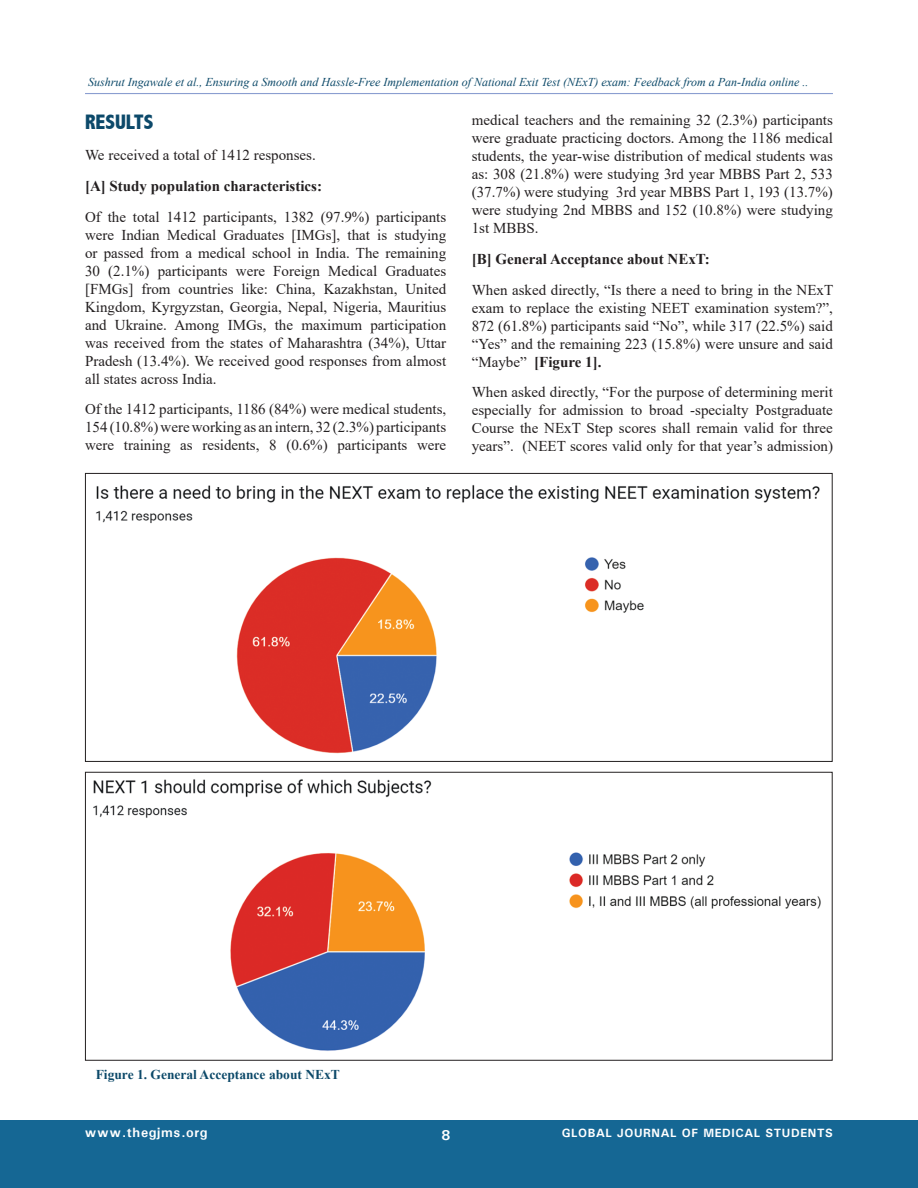
<style>
.page{position:relative;width:918px;height:1188px;background:#fff}
.page>*{position:absolute;margin:0;border:0;box-sizing:border-box;transform-origin:0 0}
.Head_1{font:800 condensed 21px "Abadi";color:#0c496a}
.J_Para_2{font:15px/18px "Times New Roman";color:#231f20;text-align:justify}
.J_Para_2-2{font:700 15px "Times New Roman";color:#231f20}
.t1{font:700 14.25px "Univers";color:#fff}
.t2{font:700 13.5px "Times New Roman";color:#0c4969}
.t3{font:700 13.5px "Univers";letter-spacing:.05em;color:#fff}
.t4{font:italic 12px "Times New Roman";color:#0c4969}
.t5{font:700 12px "Univers";letter-spacing:.05em;color:#fff}
.s1{font-weight:700}
</style>
<div class="page">
<div style="left:0;top:1121px;width:918px;height:67px;background:#156794"></div>
<hr style="left:85px;top:93px;width:748px;height:1px;background:#8b9ed0">
<img style="left:96px;top:485px;width:724px;height:269px">
<img style="left:93px;top:779px;width:728px;height:272px">
<p class="t4" style="left:88px;top:74px;width:722px">Sushrut Ingawale et al., Ensuring a Smooth and Hassle-Free Implementation of National Exit Test (NExT) exam: Feedback from a Pan-India online ..</p>
<p class="Head_1" style="left:85px;top:110px;width:70px">RESULTS</p>
<p class="J_Para_2" style="left:85px;top:146px;width:232px">We received a total of 1412 responses.</p>
<p class="J_Para_2-2" style="left:85px;top:175px;width:239px">[A] Study population characteristics:</p>
<p class="J_Para_2" style="left:85px;top:207px;width:363px">Of the total 1412 participants, 1382 (97.9%) participants were Indian Medical Graduates [IMGs], that is studying or passed from a medical school in India. The remaining 30 (2.1%) participants were Foreign Medical Graduates [FMGs] from countries like: China, Kazakhstan, United Kingdom, Kyrgyzstan, Georgia, Nepal, Nigeria, Mauritius and Ukraine. Among IMGs, the maximum participation was received from the states of Maharashtra (34%), Uttar Pradesh (13.4%). We received good responses from almost all states across India.</p>
<p class="J_Para_2" style="left:85px;top:400px;width:363px">Of the 1412 participants, 1186 (84%) were medical students, 154 (10.8%) were working as an intern, 32 (2.3%) participants were training as residents, 8 (0.6%) participants were</p>
<p class="J_Para_2" style="left:472px;top:111px;width:363px">medical teachers and the remaining 32 (2.3%) participants were graduate practicing doctors. Among the 1186 medical students, the year-wise distribution of medical students was as: 308 (21.8%) were studying 3rd year MBBS Part 2, 533 (37.7%) were studying 3rd year MBBS Part 1, 193 (13.7%) were studying 2nd MBBS and 152 (10.8%) were studying 1st MBBS.</p>
<p class="J_Para_2-2" style="left:472px;top:248px;width:240px">[B] General Acceptance about NExT:</p>
<p class="J_Para_2" style="left:472px;top:280px;width:363px">When asked directly, “Is there a need to bring in the NExT exam to replace the existing NEET examination system?”, 872 (61.8%) participants said “No”, while 317 (22.5%) said “Yes” and the remaining 223 (15.8%) were unsure and said “Maybe” <span class="s1">[Figure 1].</span></p>
<p class="J_Para_2" style="left:472px;top:383px;width:363px">When asked directly, “For the purpose of determining merit especially for admission to broad -specialty Postgraduate Course the NExT Step scores shall remain valid for three years”. (NEET scores valid only for that year’s admission)</p>
<p class="t2" style="left:96px;top:1065px;width:246px">Figure 1. General Acceptance about NExT</p>
<p class="t3" style="left:85px;top:1123px;width:125px">www.thegjms.org</p>
<p class="t1" style="left:441px;top:1126px;width:10px">8</p>
<p class="t5" style="left:562px;top:1125px;width:273px">GLOBAL JOURNAL OF MEDICAL STUDENTS</p>
</div>
